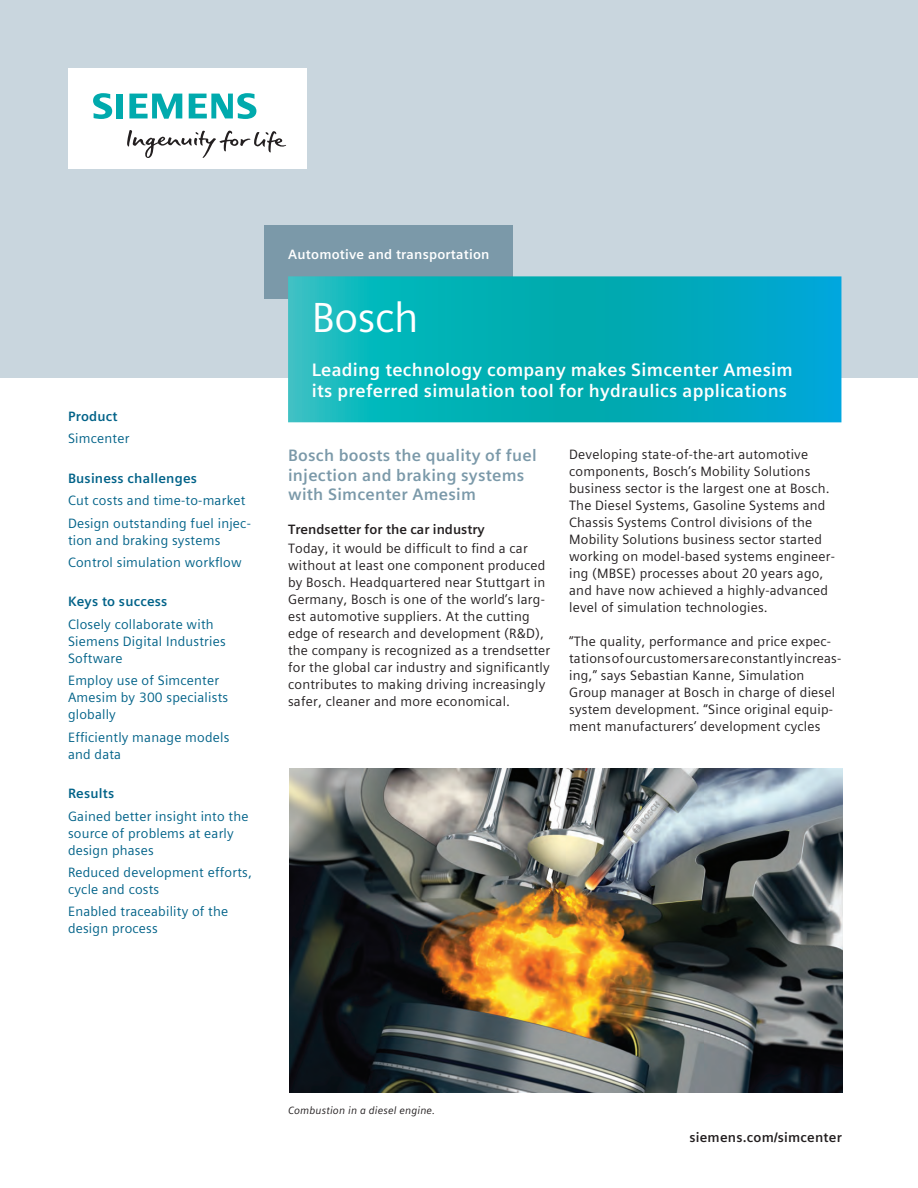
<style>
.page{position:relative;width:918px;height:1188px;background:#fff}
.page>*{position:absolute;margin:0;border:0;box-sizing:border-box;transform-origin:0 0}
.t1{font:42px "Siemens Sans Global";letter-spacing:-.01em;color:#fff}
.t2{font:700 18px/21.6px "Siemens Sans Global";letter-spacing:.015em;color:#fff}
.t3{font:700 16.5px/19.8px "Siemens Sans Global";letter-spacing:.015em;color:#7b99a9}
.t4{font:13.5px/17px "Siemens Sans Global";letter-spacing:.015em;color:#231f20}
.t5{font:13.5px/17px "Siemens Sans Global";letter-spacing:.015em;color:#006288}
.t6{font:700 13.5px "Siemens Sans Global";color:#231f20}
.t7{font:700 13.5px "Siemens Sans Global";letter-spacing:.015em;color:#006288}
.t8{font:700 13.5px "Siemens Sans Global";letter-spacing:.015em;color:#fff}
.t9{font:italic 10.5px "Siemens Sans Global";letter-spacing:.015em;color:#231f20}
</style>
<div class="page">
<div style="left:0;top:0;width:918px;height:377px;background:#c9d6de"></div>
<div style="left:68px;top:68px;width:238px;height:101px;background:#fff"></div>
<svg style="left:127px;top:130px;width:159px;height:28px"></svg>
<svg style="left:93px;top:93px;width:30px;height:26px"></svg>
<svg style="left:129px;top:94px;width:53px;height:25px"></svg>
<svg style="left:189px;top:93px;width:67px;height:26px"></svg>
<div style="left:264px;top:225px;width:249px;height:74px;background:#7b99a9"></div>
<svg style="left:288px;top:276px;width:553px;height:146px;background:#05aebc"></svg>
<img style="left:289px;top:768px;width:554px;height:325px">
<p class="t7" style="left:68px;top:406px;width:51px">Product</p>
<p class="t5" style="left:68px;top:430px;width:63px">Simcenter</p>
<p class="t7" style="left:68px;top:468px;width:131px">Business challenges</p>
<p class="t5" style="left:68px;top:489px;width:184px;line-height:22.4px">Cut costs and time-to-market<br>Design outstanding fuel injec-</p>
<p class="t5" style="left:68px;top:529px;width:175px;line-height:22.4px">tion and braking systems<br>Control simulation workflow</p>
<p class="t7" style="left:68px;top:591px;width:101px">Keys to success</p>
<p class="t5" style="left:68px;top:616px;width:159px">Closely collaborate with<br>Siemens Digital Industries<br>Software</p>
<p class="t5" style="left:68px;top:672px;width:162px">Employ use of Simcenter<br>Amesim by 300 specialists globally</p>
<p class="t5" style="left:68px;top:729px;width:163px">Efficiently manage models and data</p>
<p class="t7" style="left:68px;top:783px;width:48px">Results</p>
<p class="t5" style="left:68px;top:808px;width:182px">Gained better insight into the source of problems at early design phases</p>
<p class="t5" style="left:68px;top:864px;width:185px">Reduced development efforts, cycle and costs</p>
<p class="t5" style="left:68px;top:903px;width:162px">Enabled traceability of the design process</p>
<p class="t8" style="left:288px;top:243px;width:203px">Automotive and transportation</p>
<h1 class="t1" style="left:312px;top:286px;width:108px">Bosch</h1>
<h2 class="t2" style="left:312px;top:359px;width:482px">Leading technology company makes Simcenter Amesim its preferred simulation tool for hydraulics applications</h2>
<p class="t3" style="left:288px;top:445px;width:250px">Bosch boosts the quality of fuel injection and braking systems with Simcenter Amesim</p>
<p class="t6" style="left:288px;top:519px;width:198px">Trendsetter for the car industry</p>
<p class="t4" style="left:288px;top:540px;width:264px">Today, it would be difficult to find a car without at least one component produced by Bosch. Headquartered near Stuttgart in Germany, Bosch is one of the world’s larg&shy;est automotive suppliers. At the cutting edge of research and development (R&amp;D), the company is recognized as a trendsetter for the global car industry and significantly contributes to making driving increasingly safer, cleaner and more economical.</p>
<p class="t4" style="left:569px;top:446px;width:267px">Developing state-of-the-art automotive components, Bosch’s Mobility Solutions business sector is the largest one at Bosch.<br>The Diesel Systems, Gasoline Systems and Chassis Systems Control divisions of the Mobility Solutions business sector started working on model-based systems engineer&shy;ing (MBSE) processes about 20 years ago, and have now achieved a highly-advanced level of simulation technologies.</p>
<p class="t4" style="left:569px;top:633px;width:274px">“The quality, performance and price expec&shy;tations of our customers are constantly increas&shy;ing,” says Sebastian Kanne, Simulation Group manager at Bosch in charge of diesel system development. “Since original equip&shy;ment manufacturers’ development cycles</p>
<p class="t9" style="left:288px;top:1102px;width:149px">Combustion in a diesel engine.</p>
<p class="t6" style="left:689px;top:1127px;width:154px">siemens.com/simcenter</p>
</div>
